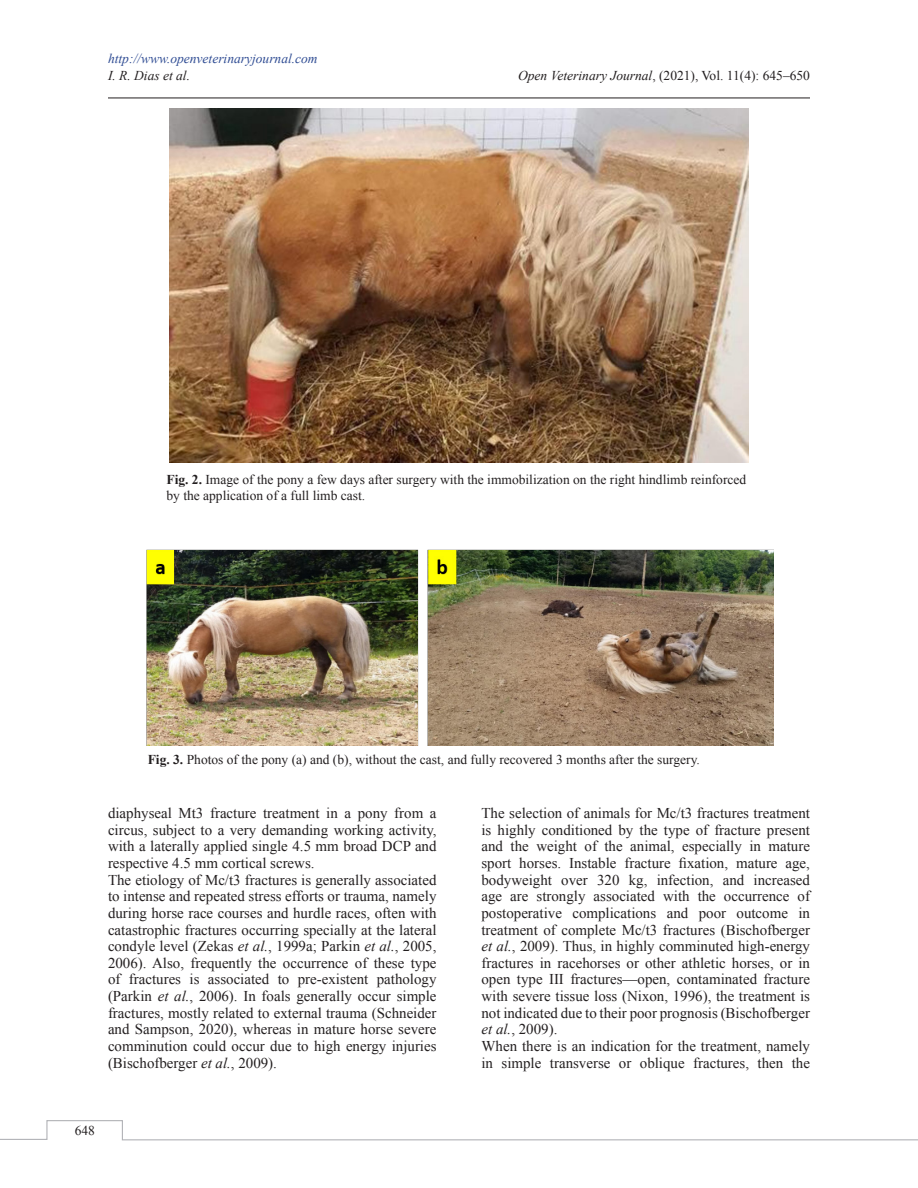
<style>
.page{position:relative;width:918px;height:1188px;background:#fff}
.page>*{position:absolute;margin:0;border:0;box-sizing:border-box;transform-origin:0 0}
.Para{font:15px/16.6px "Times New Roman";color:#231f20;text-align:justify}
.Fig_Caption{font:13.5px/16.2px "Times New Roman";color:#231f20}
.t1{font:italic 13.5px "Times New Roman";color:#304d94}
.t2{font:italic 13.5px "Times New Roman";color:#231f20}
.s1{font-style:italic}
.s2{font-weight:700}
</style>
<div class="page">
<hr style="left:108px;top:98px;width:702px;height:1px;background:#231f20">
<svg style="left:0;top:1120px;width:918px;height:21px"></svg>
<img style="left:169px;top:109px;width:580px;height:354px">
<img style="left:146px;top:549px;width:627px;height:196px">
<p class="t1" style="left:108px;top:50px;width:211px">http://www.openveterinaryjournal.com</p>
<p class="t2" style="left:108px;top:66px;width:84px">I. R. Dias et al.</p>
<p class="Fig_Caption" style="left:518px;top:67px;width:293px"><span class="s1">Open Veterinary Journal</span>, (2021), Vol. 11(4): 645–650</p>
<p class="Fig_Caption" style="left:166px;top:471px;width:581px"><span class="s2">Fig. 2.</span> Image of the pony a few days after surgery with the immobilization on the right hindlimb reinforced by the application of a full limb cast.</p>
<p class="Fig_Caption" style="left:148px;top:751px;width:554px"><span class="s2">Fig. 3.</span> Photos of the pony (a) and (b), without the cast, and fully recovered 3 months after the surgery.</p>
<p class="Para" style="left:108px;top:805px;width:330px">diaphyseal Mt3 fracture treatment in a pony from a circus, subject to a very demanding working activity, with a laterally applied single 4.5 mm broad DCP and respective 4.5 mm cortical screws.</p>
<p class="Para" style="left:108px;top:871px;width:330px">The etiology of Mc/t3 fractures is generally associated to intense and repeated stress efforts or trauma, namely during horse race courses and hurdle races, often with catastrophic fractures occurring specially at the lateral condyle level (Zekas <span class="s1">et al.</span>, 1999a; Parkin <span class="s1">et al.</span>, 2005, 2006). Also, frequently the occurrence of these type of fractures is associated to pre-existent pathology (Parkin <span class="s1">et al.</span>, 2006). In foals generally occur simple fractures, mostly related to external trauma (Schneider and Sampson, 2020), whereas in mature horse severe comminution could occur due to high energy injuries (Bischofberger <span class="s1">et al.</span>, 2009).</p>
<p class="Para" style="left:482px;top:805px;width:330px">The selection of animals for Mc/t3 fractures treatment is highly conditioned by the type of fracture present and the weight of the animal, especially in mature sport horses. Instable fracture fixation, mature age, bodyweight over 320 kg, infection, and increased age are strongly associated with the occurrence of postoperative complications and poor outcome in treatment of complete Mc/t3 fractures (Bischofberger <span class="s1">et al.</span>, 2009). Thus, in highly comminuted high-energy fractures in racehorses or other athletic horses, or in open type III fractures—open, contaminated fracture with severe tissue loss (Nixon, 1996), the treatment is not indicated due to their poor prognosis (Bischofberger <span class="s1">et al.</span>, 2009).</p>
<p class="Para" style="left:482px;top:1037px;width:330px">When there is an indication for the treatment, namely in simple transverse or oblique fractures, then the</p>
<p class="Fig_Caption" style="left:75px;top:1122px;width:22px">648</p>
</div>
